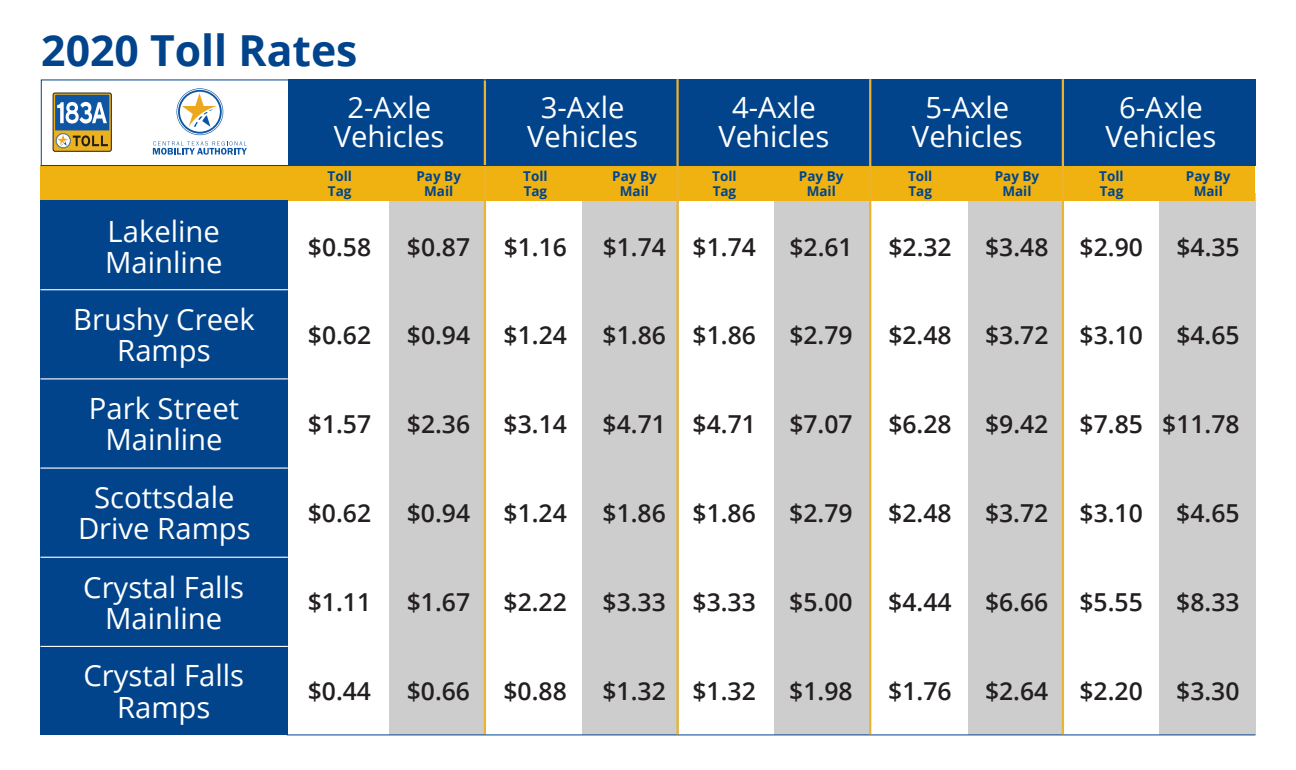
<style>
.page{position:relative;width:1296px;height:770px;background:#fff}
.page>*{position:absolute;margin:0;border:0;box-sizing:border-box;transform-origin:0 0}
.t1{font:700 42.75px "Open Sans";color:#01448b}
.t2{font:29.25px/31.5px "Open Sans";color:#fff;text-align:center}
.t3{font:600 24.75px "Open Sans";color:#231f20}
.t4{font:700 13.5px "Open Sans";color:#01448b}
</style>
<div class="page">
<div style="left:53px;top:93px;width:59px;height:58px;border:1px solid #231f20;border-radius:2px"></div>
<svg style="left:55px;top:95px;width:55px;height:53px"></svg>
<div style="left:390px;top:194px;width:95px;height:541px;background:#cecdce"></div>
<div style="left:968px;top:194px;width:96px;height:541px;background:#cecdce"></div>
<div style="left:582px;top:194px;width:96px;height:541px;background:#cecdce"></div>
<div style="left:774px;top:194px;width:97px;height:541px;background:#cecdce"></div>
<div style="left:1159px;top:194px;width:97px;height:541px;background:#cecdce"></div>
<div style="left:40px;top:165px;width:1216px;height:35px;background:#efb211"></div>
<div style="left:288px;top:79px;width:968px;height:86px;background:#01448b"></div>
<hr style="left:484px;top:79px;width:2px;height:655px;background:#edb22e">
<div style="left:41px;top:80px;width:983px;height:86px;border:1px solid #01448b"></div>
<svg style="left:153px;top:141px;width:94px;height:14px"></svg>
<svg style="left:177px;top:88px;width:46px;height:47px"></svg>
<div style="left:40px;top:645px;width:248px;height:90px;background:#01448b"></div>
<div style="left:40px;top:556px;width:248px;height:89px;background:#01448b"></div>
<div style="left:40px;top:467px;width:248px;height:89px;background:#01448b"></div>
<div style="left:40px;top:378px;width:248px;height:89px;background:#01448b"></div>
<div style="left:40px;top:289px;width:248px;height:89px;background:#01448b"></div>
<div style="left:40px;top:200px;width:248px;height:89px;background:#01448b"></div>
<hr style="left:40px;top:289px;width:248px;height:1px;background:#fff">
<hr style="left:40px;top:378px;width:248px;height:1px;background:#fff">
<hr style="left:40px;top:467px;width:248px;height:1px;background:#fff">
<hr style="left:40px;top:556px;width:248px;height:1px;background:#fff">
<hr style="left:40px;top:645px;width:248px;height:2px;background:#fff">
<hr style="left:287px;top:734px;width:969px;height:1px;background:#01448b">
<hr style="left:676px;top:79px;width:3px;height:655px;background:#edb22e">
<hr style="left:869px;top:79px;width:2px;height:655px;background:#edb22e">
<hr style="left:1062px;top:79px;width:2px;height:655px;background:#edb22e">
<h1 class="t1" style="left:41px;top:20px;width:318px">2020 Toll Rates</h1>
<p class="t2" style="left:105px;top:215px;width:119px;text-align:left">Lakeline<br>Mainline</p>
<p class="t2" style="left:73px;top:302px;width:183px">Brushy Creek<br>Ramps</p>
<p class="t2" style="left:89px;top:391px;width:152px">Park Street<br>Mainline</p>
<p class="t2" style="left:78px;top:480px;width:174px">Scottsdale<br>Drive Ramps</p>
<p class="t2" style="left:83px;top:570px;width:162px">Crystal Falls<br>Mainline</p>
<p class="t2" style="left:83px;top:658px;width:162px">Crystal Falls<br>Ramps</p>
<p class="t2" style="left:347px;top:91px;width:85px">2-Axle</p>
<p class="t2" style="left:541px;top:91px;width:85px">3-Axle</p>
<p class="t2" style="left:732px;top:91px;width:85px">4-Axle</p>
<p class="t2" style="left:926px;top:91px;width:85px">5-Axle</p>
<p class="t2" style="left:1119px;top:91px;width:85px">6-Axle</p>
<p class="t2" style="left:334px;top:120px;width:112px">Vehicles</p>
<p class="t2" style="left:527px;top:120px;width:112px">Vehicles</p>
<p class="t2" style="left:718px;top:120px;width:112px">Vehicles</p>
<p class="t2" style="left:912px;top:120px;width:112px">Vehicles</p>
<p class="t2" style="left:1105px;top:120px;width:112px">Vehicles</p>
<p class="t4" style="left:328px;top:167px;width:26px">Toll</p>
<p class="t4" style="left:416px;top:167px;width:46px">Pay By</p>
<p class="t4" style="left:523px;top:167px;width:26px">Toll</p>
<p class="t4" style="left:612px;top:167px;width:46px">Pay By</p>
<p class="t4" style="left:712px;top:167px;width:26px">Toll</p>
<p class="t4" style="left:799px;top:167px;width:46px">Pay By</p>
<p class="t4" style="left:908px;top:167px;width:26px">Toll</p>
<p class="t4" style="left:995px;top:167px;width:46px">Pay By</p>
<p class="t4" style="left:1099px;top:167px;width:26px">Toll</p>
<p class="t4" style="left:1186px;top:167px;width:46px">Pay By</p>
<p class="t4" style="left:328px;top:181px;width:25px">Tag</p>
<p class="t4" style="left:424px;top:181px;width:31px">Mail</p>
<p class="t4" style="left:524px;top:181px;width:25px">Tag</p>
<p class="t4" style="left:620px;top:181px;width:31px">Mail</p>
<p class="t4" style="left:713px;top:181px;width:25px">Tag</p>
<p class="t4" style="left:807px;top:181px;width:31px">Mail</p>
<p class="t4" style="left:908px;top:181px;width:25px">Tag</p>
<p class="t4" style="left:1002px;top:181px;width:31px">Mail</p>
<p class="t4" style="left:1100px;top:181px;width:25px">Tag</p>
<p class="t4" style="left:1194px;top:181px;width:31px">Mail</p>
<p class="t3" style="left:308px;top:229px;width:65px">$0.58</p>
<p class="t3" style="left:407px;top:229px;width:65px">$0.87</p>
<p class="t3" style="left:504px;top:229px;width:65px">$1.16</p>
<p class="t3" style="left:603px;top:229px;width:155px">$1.74 $1.74</p>
<p class="t3" style="left:789px;top:229px;width:65px">$2.61</p>
<p class="t3" style="left:888px;top:229px;width:65px">$2.32</p>
<p class="t3" style="left:985px;top:229px;width:65px">$3.48</p>
<p class="t3" style="left:1080px;top:229px;width:65px">$2.90</p>
<p class="t3" style="left:1176px;top:229px;width:65px">$4.35</p>
<p class="t3" style="left:308px;top:318px;width:65px">$0.62</p>
<p class="t3" style="left:407px;top:318px;width:65px">$0.94</p>
<p class="t3" style="left:504px;top:318px;width:65px">$1.24</p>
<p class="t3" style="left:603px;top:318px;width:155px">$1.86 $1.86</p>
<p class="t3" style="left:789px;top:318px;width:65px">$2.79</p>
<p class="t3" style="left:888px;top:318px;width:65px">$2.48</p>
<p class="t3" style="left:985px;top:318px;width:65px">$3.72</p>
<p class="t3" style="left:1080px;top:318px;width:65px">$3.10</p>
<p class="t3" style="left:1176px;top:318px;width:65px">$4.65</p>
<p class="t3" style="left:308px;top:407px;width:65px">$1.57</p>
<p class="t3" style="left:407px;top:407px;width:65px">$2.36</p>
<p class="t3" style="left:504px;top:407px;width:65px">$3.14</p>
<p class="t3" style="left:603px;top:407px;width:155px">$4.71 $4.71</p>
<p class="t3" style="left:789px;top:407px;width:65px">$7.07</p>
<p class="t3" style="left:888px;top:407px;width:65px">$6.28</p>
<p class="t3" style="left:985px;top:407px;width:65px">$9.42</p>
<p class="t3" style="left:1080px;top:407px;width:162px">$7.85 $11.78</p>
<p class="t3" style="left:308px;top:496px;width:65px">$0.62</p>
<p class="t3" style="left:407px;top:496px;width:65px">$0.94</p>
<p class="t3" style="left:504px;top:496px;width:65px">$1.24</p>
<p class="t3" style="left:603px;top:496px;width:155px">$1.86 $1.86</p>
<p class="t3" style="left:789px;top:496px;width:65px">$2.79</p>
<p class="t3" style="left:888px;top:496px;width:65px">$2.48</p>
<p class="t3" style="left:985px;top:496px;width:65px">$3.72</p>
<p class="t3" style="left:1080px;top:496px;width:65px">$3.10</p>
<p class="t3" style="left:1176px;top:496px;width:65px">$4.65</p>
<p class="t3" style="left:308px;top:585px;width:65px">$1.11</p>
<p class="t3" style="left:407px;top:585px;width:65px">$1.67</p>
<p class="t3" style="left:504px;top:585px;width:65px">$2.22</p>
<p class="t3" style="left:603px;top:585px;width:155px">$3.33 $3.33</p>
<p class="t3" style="left:789px;top:585px;width:65px">$5.00</p>
<p class="t3" style="left:888px;top:585px;width:65px">$4.44</p>
<p class="t3" style="left:985px;top:585px;width:65px">$6.66</p>
<p class="t3" style="left:1080px;top:585px;width:65px">$5.55</p>
<p class="t3" style="left:1176px;top:585px;width:65px">$8.33</p>
<p class="t3" style="left:308px;top:674px;width:65px">$0.44</p>
<p class="t3" style="left:407px;top:674px;width:65px">$0.66</p>
<p class="t3" style="left:504px;top:674px;width:65px">$0.88</p>
<p class="t3" style="left:603px;top:674px;width:155px">$1.32 $1.32</p>
<p class="t3" style="left:789px;top:674px;width:65px">$1.98</p>
<p class="t3" style="left:888px;top:674px;width:65px">$1.76</p>
<p class="t3" style="left:985px;top:674px;width:65px">$2.64</p>
<p class="t3" style="left:1080px;top:674px;width:65px">$2.20</p>
<p class="t3" style="left:1176px;top:674px;width:65px">$3.30</p>
</div>
